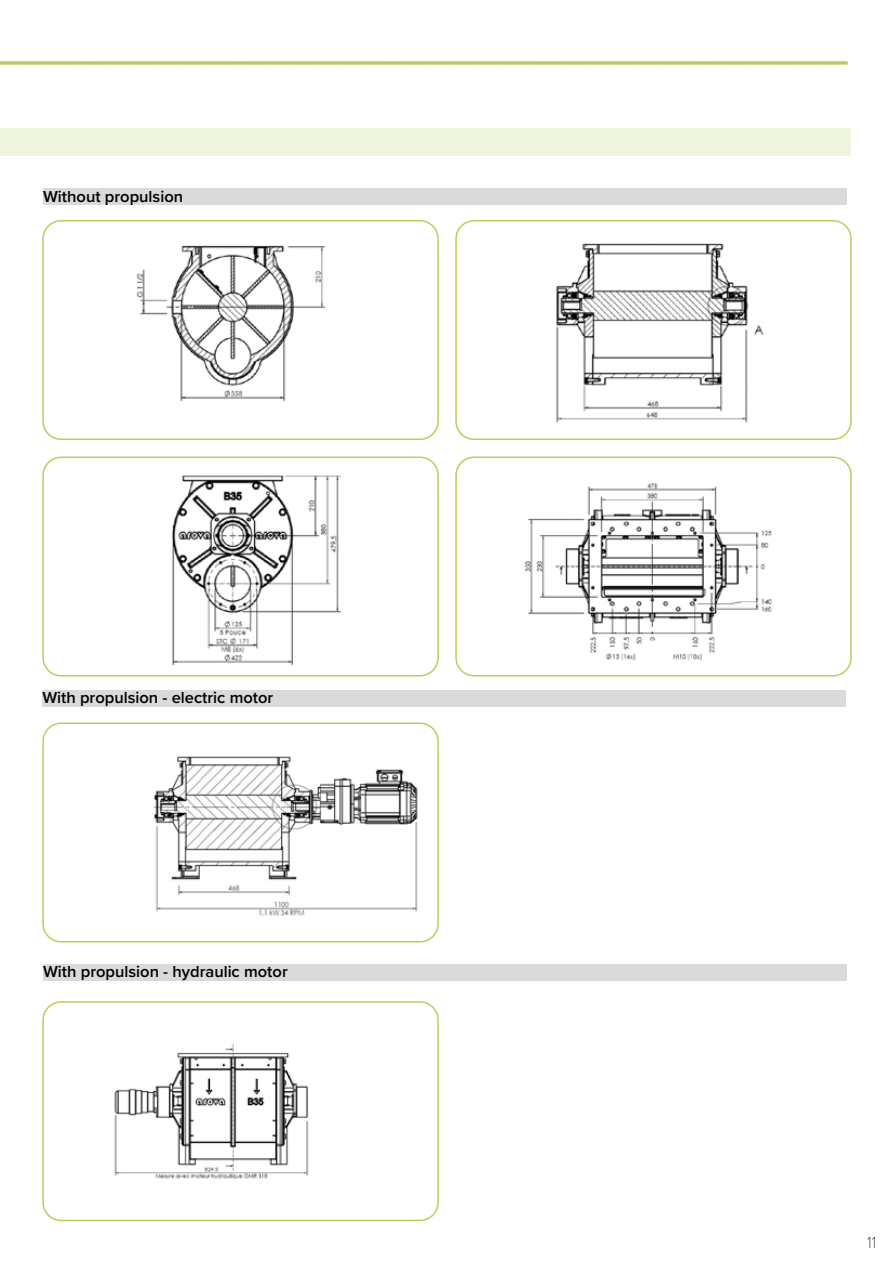
<style>
.page{position:relative;width:893px;height:1263px;background:#fff}
.page>*{position:absolute;margin:0;border:0;box-sizing:border-box;transform-origin:0 0}
.t1{font:600 37.5px "Proxima Nova";color:#b5d05a}
.t2{font:600 16.5px "Proxima Nova";color:#000}
.t3{font:100 16.5px "Proxima Nova T";color:#000}
</style>
<div class="page">
<div style="left:43px;top:188px;width:804px;height:17px;background:#dadada"></div>
<div style="left:42px;top:690px;width:804px;height:17px;background:#dadada"></div>
<img style="left:136px;top:245px;width:190px;height:156px">
<div style="left:42px;top:220px;width:397px;height:220px;border:2px solid #b5d05a;border-radius:18px"></div>
<img style="left:556px;top:243px;width:208px;height:180px">
<div style="left:455px;top:220px;width:397px;height:220px;border:2px solid #b5d05a;border-radius:18px"></div>
<img style="left:171px;top:475px;width:171px;height:190px">
<div style="left:42px;top:456px;width:397px;height:220px;border:2px solid #b5d05a;border-radius:18px"></div>
<img style="left:524px;top:483px;width:248px;height:178px">
<div style="left:455px;top:456px;width:397px;height:220px;border:2px solid #b5d05a;border-radius:18px"></div>
<img style="left:153px;top:725px;width:285px;height:217px">
<div style="left:42px;top:722px;width:397px;height:220px;border:2px solid #b5d05a;border-radius:18px"></div>
<img style="left:114px;top:1044px;width:195px;height:136px">
<div style="left:42px;top:1001px;width:397px;height:220px;border:2px solid #b5d05a;border-radius:18px"></div>
<div style="left:43px;top:964px;width:804px;height:16px;background:#dadada"></div>
<div style="left:0;top:128px;width:850px;height:27px;background:#f0f6de"></div>
<p class="t1" style="left:2px;top:32px;width:848px">----------------------------------------------------------------------------------------------------</p>
<p class="t2" style="left:43px;top:184px;width:142px">Without propulsion</p>
<p class="t2" style="left:42px;top:686px;width:233px">With propulsion - electric motor</p>
<p class="t2" style="left:43px;top:959px;width:246px">With propulsion - hydraulic motor</p>
<p class="t3" style="left:867px;top:1230px;width:11px">11</p>
</div>
